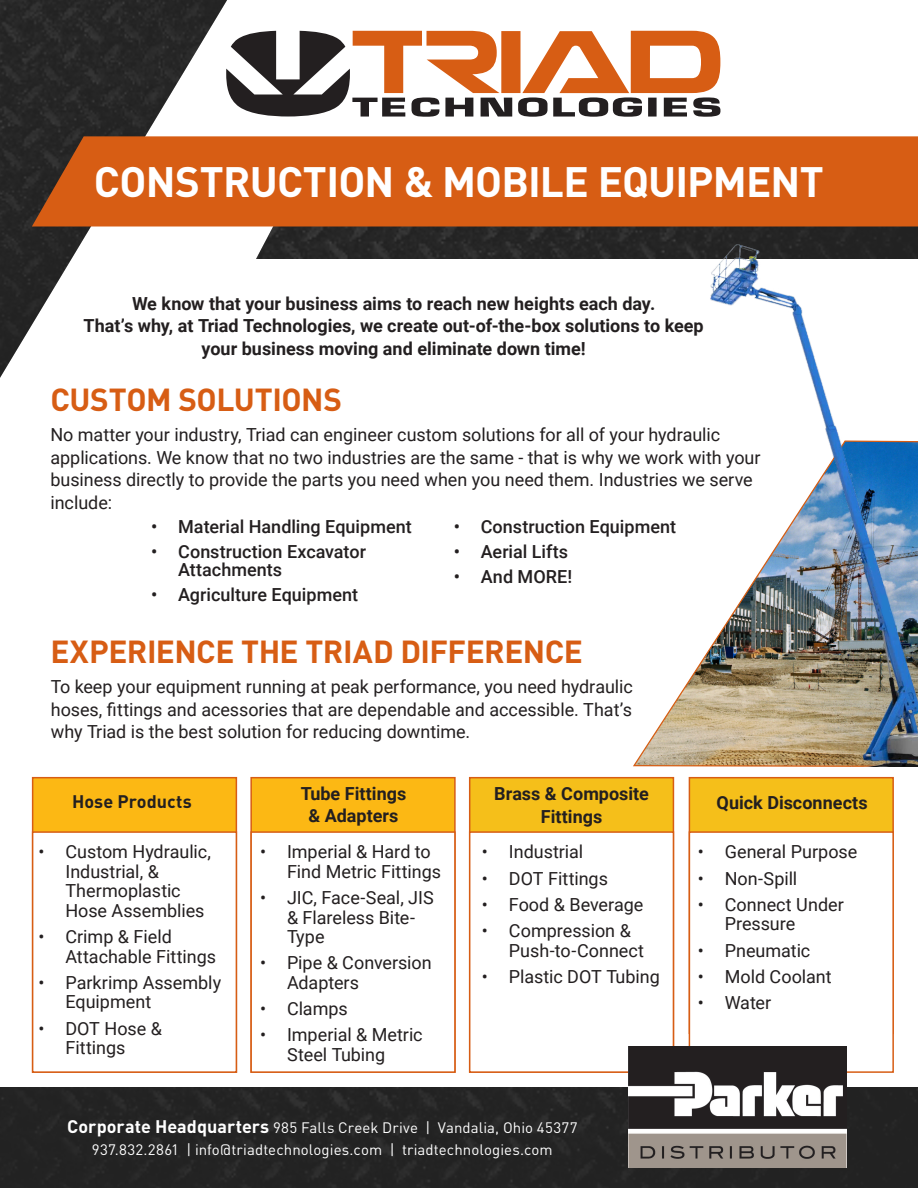
<style>
.page{position:relative;width:918px;height:1188px;background:#fff}
.page>*{position:absolute;margin:0;border:0;box-sizing:border-box;transform-origin:0 0}
.t1{font:700 42px "DIN Pro";letter-spacing:-.02em;color:#fff}
.t2{font:700 31.5px "DIN Pro";letter-spacing:-.015em;color:#d75d14}
.t3{font:18px/19.5px "Roboto";color:#231f20}
.t4{font:700 18px/22.5px "Roboto";color:#231f20;text-align:center}
.t5{font:500 18px/18px "Roboto";color:#231f20}
.t6{font:700 18px "DIN Pro";color:#231f20}
.t7{font:15px "DIN Pro";letter-spacing:.005em;color:#fff}
.s1{font-weight:700;font-size:18px}
</style>
<div class="page">
<img style="left:0;top:227px;width:918px;height:961px">
<svg style="left:227px;top:31px;width:494px;height:86px"></svg>
<div style="left:0;top:259px;width:918px;height:827px;background:#fff"></div>
<img style="left:0;top:0;width:227px;height:378px">
<div style="left:32px;top:136px;width:886px;height:91px;background:#d75d14"></div>
<svg style="left:633px;top:703px;width:41px;height:64px"></svg>
<img style="left:674px;top:221px;width:244px;height:546px">
<div style="left:32px;top:777px;width:205px;height:296px;background:#fcb814;border:2px solid #d75d14"></div>
<div style="left:469px;top:777px;width:205px;height:296px;background:#f5bf1a;border:2px solid #d75d14"></div>
<div style="left:689px;top:777px;width:205px;height:257px;background:#f5bf1a;border:2px solid #d75d14"></div>
<div style="left:250px;top:777px;width:206px;height:296px;background:#fcb814;border:2px solid #d75d14"></div>
<div style="left:32px;top:831px;width:205px;height:242px;background:#fff;border:2px solid #d75d14"></div>
<div style="left:250px;top:831px;width:206px;height:242px;background:#fff;border:2px solid #d75d14"></div>
<div style="left:689px;top:831px;width:205px;height:242px;background:#fff;border:2px solid #d75d14"></div>
<div style="left:469px;top:831px;width:205px;height:242px;background:#fff;border:2px solid #d75d14"></div>
<img style="left:628px;top:1047px;width:218px;height:121px">
<p class="t1" style="left:94px;top:149px;width:732px">CONSTRUCTION &amp; MOBILE EQUIPMENT</p>
<p class="t4" style="left:84px;top:291px;width:622px">We know that your business aims to reach new heights each day.<br>That’s why, at Triad Technologies, we create out-of-the-box solutions to keep your business moving and eliminate down time!</p>
<p class="t2" style="left:50px;top:375px;width:293px">CUSTOM SOLUTIONS</p>
<p class="t3" style="left:50px;top:423px;width:712px;line-height:22.5px">No matter your industry, Triad can engineer custom solutions for all of your hydraulic applications. We know that no two industries are the same - that is why we work with your business directly to provide the parts you need when you need them. Industries we serve include:</p>
<p class="t5" style="left:151px;top:517px;width:262px">• Material Handling Equipment</p>
<p class="t5" style="left:178px;top:542px;width:189px;text-indent:-27px">• Construction Excavator<br>Attachments</p>
<p class="t5" style="left:151px;top:585px;width:209px">• Agriculture Equipment</p>
<p class="t5" style="left:454px;top:517px;width:224px">• Construction Equipment</p>
<p class="t5" style="left:454px;top:542px;width:116px">• Aerial Lifts</p>
<p class="t5" style="left:454px;top:567px;width:120px">• And MORE!</p>
<p class="t2" style="left:50px;top:627px;width:534px">EXPERIENCE THE TRIAD DIFFERENCE</p>
<p class="t3" style="left:51px;top:675px;width:583px;line-height:22.5px;text-align:justify">To keep your equipment running at peak performance, you need hydraulic hoses, fittings and acessories that are dependable and accessible. That’s why Triad is the best solution for reducing downtime.</p>
<p class="t6" style="left:72px;top:787px;width:121px">Hose Products</p>
<p class="t4" style="left:301px;top:781px;width:107px">Tube Fittings &amp; Adapters</p>
<p class="t4" style="left:494px;top:782px;width:156px">Brass &amp; Composite<br>Fittings</p>
<p class="t4" style="left:717px;top:791px;width:153px">Quick Disconnects</p>
<p class="t3" style="left:65px;top:842px;width:147px;text-indent:-27px">• Custom Hydraulic,<br>Industrial, &amp;<br>Thermoplastic<br>Hose Assemblies</p>
<p class="t3" style="left:65px;top:926px;width:152px;text-indent:-27px">• Crimp &amp; Field<br>Attachable Fittings</p>
<p class="t3" style="left:65px;top:972px;width:157px;text-indent:-27px">• Parkrimp Assembly<br>Equipment</p>
<p class="t3" style="left:38px;top:1018px;width:125px;text-align:center">• DOT Hose &amp;<br>Fittings</p>
<p class="t3" style="left:287px;top:842px;width:156px;text-indent:-27px">• Imperial &amp; Hard to<br>Find Metric Fittings</p>
<p class="t3" style="left:287px;top:887px;width:148px;text-indent:-27px">• JIC, Face-Seal, JIS &amp; Flareless Bite-<br>Type</p>
<p class="t3" style="left:287px;top:953px;width:146px;text-indent:-27px">• Pipe &amp; Conversion<br>Adapters</p>
<p class="t3" style="left:260px;top:998px;width:89px">• Clamps</p>
<p class="t3" style="left:260px;top:1025px;width:164px;text-align:center">• Imperial &amp; Metric<br>Steel Tubing</p>
<p class="t3" style="left:482px;top:842px;width:103px">• Industrial</p>
<p class="t3" style="left:482px;top:868px;width:127px">• DOT Fittings</p>
<p class="t3" style="left:482px;top:894px;width:163px">• Food &amp; Beverage</p>
<p class="t3" style="left:509px;top:920px;width:137px;text-indent:-27px">• Compression &amp;<br>Push-to-Connect</p>
<p class="t3" style="left:482px;top:966px;width:179px">• Plastic DOT Tubing</p>
<p class="t7" style="left:67px;top:1116px;width:512px"><span class="s1">Corporate Headquarters</span> 985 Falls Creek Drive | Vandalia, Ohio 45377</p>
<p class="t7" style="left:92px;top:1138px;width:462px">937.832.2861 | info@triadtechnologies.com | triadtechnologies.com</p>
<p class="t3" style="left:698px;top:842px;width:161px">• General Purpose</p>
<p class="t3" style="left:698px;top:868px;width:101px">• Non-Spill</p>
<p class="t3" style="left:725px;top:894px;width:121px;text-indent:-27px">• Connect Under<br>Pressure</p>
<p class="t3" style="left:698px;top:940px;width:114px">• Pneumatic</p>
<p class="t3" style="left:698px;top:966px;width:135px">• Mold Coolant</p>
<p class="t3" style="left:698px;top:992px;width:75px">• Water</p>
</div>
